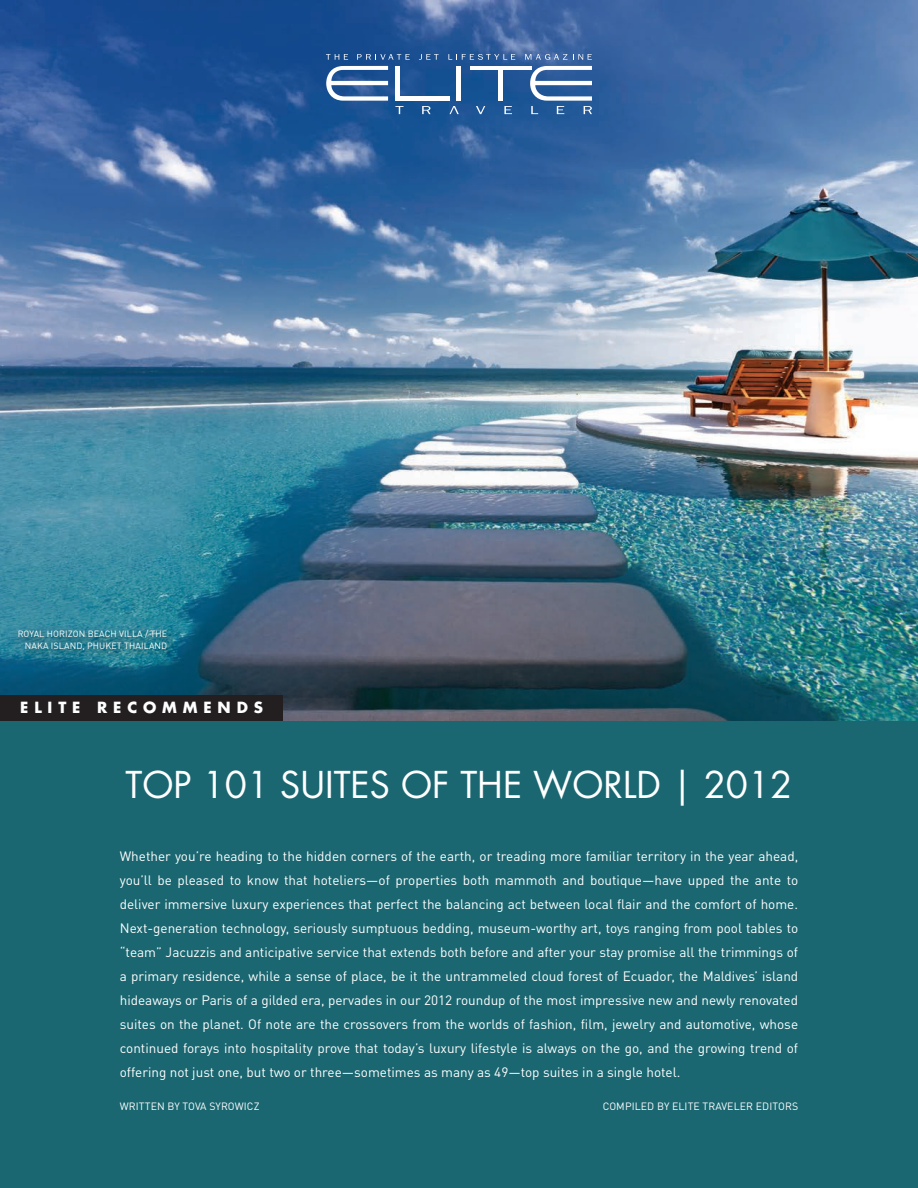
<style>
.page{position:relative;width:918px;height:1188px;background:#fff}
.page>*{position:absolute;margin:0;border:0;box-sizing:border-box;transform-origin:0 0}
.t1{font:36px "Futura Std";color:#fff}
.t2{font:700 15px "Futura Std";letter-spacing:.39em;color:#fff}
.t3{font:13.5px/24px "DINOT";color:#fff;text-align:justify}
.t4{font:10.5px "DINOT";letter-spacing:.01em;color:#fff}
.t5{font:9px/12px "DINOT";letter-spacing:.01em;color:#fff;text-align:right}
</style>
<div class="page">
<img style="left:0;top:0;width:918px;height:721px">
<div style="left:0;top:721px;width:918px;height:467px;background:#1a6771"></div>
<img style="left:14px;top:625px;width:164px;height:35px">
<div style="left:0;top:695px;width:283px;height:26px;background:#231f20"></div>
<svg style="left:395px;top:106px;width:9px;height:8px"></svg>
<svg style="left:422px;top:106px;width:9px;height:8px"></svg>
<svg style="left:476px;top:106px;width:9px;height:8px"></svg>
<svg style="left:504px;top:106px;width:8px;height:8px"></svg>
<svg style="left:326px;top:54px;width:22px;height:6px"></svg>
<svg style="left:357px;top:54px;width:53px;height:6px"></svg>
<svg style="left:419px;top:54px;width:20px;height:6px"></svg>
<svg style="left:448px;top:54px;width:67px;height:6px"></svg>
<svg style="left:525px;top:54px;width:67px;height:6px"></svg>
<svg style="left:450px;top:106px;width:9px;height:8px"></svg>
<div style="left:396px;top:96px;width:53px;height:5px;background:#fff"></div>
<hr style="left:457px;top:66px;width:4px;height:35px;background:#fff">
<hr style="left:498px;top:66px;width:4px;height:35px;background:#fff">
<hr style="left:396px;top:66px;width:4px;height:35px;background:#fff">
<hr style="left:470px;top:66px;width:62px;height:4px;background:#fff">
<svg style="left:530px;top:66px;width:62px;height:48px"></svg>
<svg style="left:326px;top:66px;width:62px;height:35px"></svg>
<p class="t5" style="left:18px;top:627px;width:151px">ROYAL HORIZON BEACH VILLA / THE<br>NAKA ISLAND, PHUKET THAILAND</p>
<p class="t2" style="left:20px;top:698px;width:244px">ELITE RECOMMENDS</p>
<h1 class="t1" style="left:126px;top:762px;width:668px">TOP 101 SUITES OF THE WORLD | 2012</h1>
<p class="t3" style="left:120px;top:844px;width:680px">Whether you’re heading to the hidden corners of the earth, or treading more familiar territory in the year ahead, you’ll be pleased to know that hoteliers—of properties both mammoth and boutique—have upped the ante to deliver immersive luxury experiences that perfect the balancing act between local flair and the comfort of home.<br>Next-generation technology, seriously sumptuous bedding, museum-worthy art, toys ranging from pool tables to “team” Jacuzzis and anticipative service that extends both before and after your stay promise all the trimmings of a primary residence, while a sense of place, be it the untrammeled cloud forest of Ecuador, the Maldives’ island hideaways or Paris of a gilded era, pervades in our 2012 roundup of the most impressive new and newly renovated suites on the planet. Of note are the crossovers from the worlds of fashion, film, jewelry and automotive, whose continued forays into hospitality prove that today’s luxury lifestyle is always on the go, and the growing trend of offering not just one, but two or three—sometimes as many as 49—top suites in a single hotel.</p>
<p class="t4" style="left:120px;top:1100px;width:141px">WRITTEN BY TOVA SYROWICZ</p>
<p class="t4" style="left:603px;top:1100px;width:197px">COMPILED BY ELITE TRAVELER EDITORS</p>
</div>
